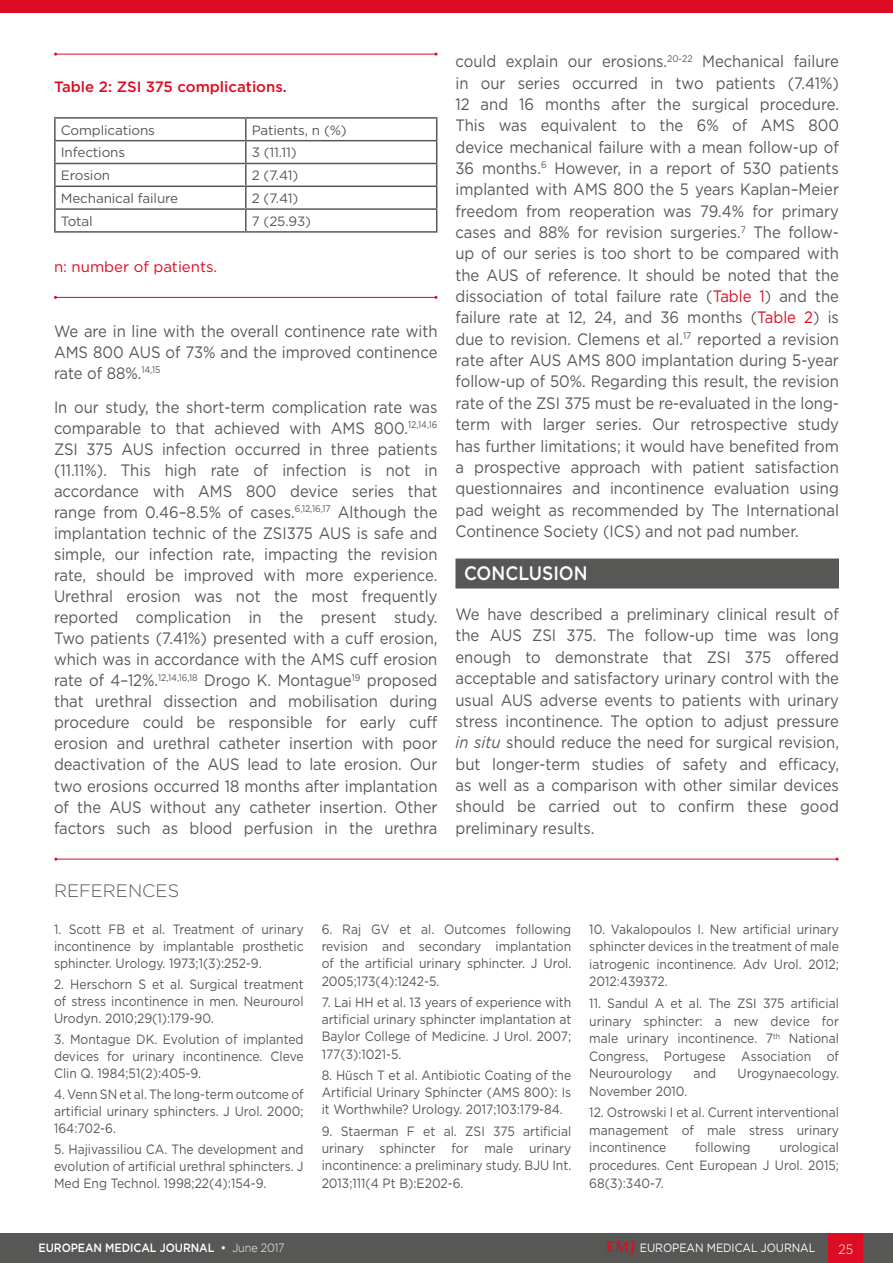
<style>
.page{position:relative;width:893px;height:1263px;background:#fff}
.page>*{position:absolute;margin:0;border:0;box-sizing:border-box;transform-origin:0 0}
._8__Heading_1{font:500 19.5px "Gotham";color:#fff;scale:.9 1}
._18__References_titl{font:300 18px "Gotham";color:#575756}
._11__Main_text{font:16.5px/21.3px "Gotham";color:#575756;text-align:justify;scale:.9 1}
._12_a_Figure___Table{font:500 15px "Gotham";color:#dc0c23}
._12_b_Figure___Table{font:15px "Gotham";color:#dc0c23}
._19__References_text{font:13.5px/17.2px "Gotham";color:#575756;text-align:justify;scale:.9 1}
._19__References_text-2{font:13.5px "Gotham";color:#575756}
.t1{font:300 13.5px "Gotham";color:#fff;scale:.9 1}
.t2{font:500 12px "Gotham";letter-spacing:-.005em;color:#fff;scale:.9 1}
.t3{font:12px "Gotham";letter-spacing:-.005em;color:#fff;scale:.9 1}
.s1{color:#dc0c23}
.s2{font-style:italic}
.s3{font-weight:300}
.s4{font-family:"Palatino Linotype";font-weight:700;font-size:15px;color:#dc0c23}
</style>
<div class="page">
<div style="left:0;top:1233px;width:893px;height:30px;background:#575756"></div>
<div style="left:829px;top:1233px;width:34px;height:30px;background:#dc0c23"></div>
<div style="left:0;top:0;width:893px;height:12px;background:#dc0c23"></div>
<div style="left:455px;top:558px;width:384px;height:30px;background:#575756"></div>
<hr style="left:56px;top:54px;width:380px;height:1px;background:#dc0c23">
<hr style="left:55px;top:297px;width:381px;height:1px;background:#dc0c23">
<hr style="left:54px;top:117px;width:192px;height:2px;background:#575756">
<hr style="left:54px;top:119px;width:2px;height:21px;background:#575756">
<hr style="left:246px;top:117px;width:191px;height:2px;background:#575756">
<hr style="left:245px;top:119px;width:2px;height:21px;background:#575756">
<hr style="left:54px;top:140px;width:192px;height:1px;background:#575756">
<hr style="left:54px;top:141px;width:2px;height:22px;background:#575756">
<hr style="left:246px;top:140px;width:191px;height:1px;background:#575756">
<hr style="left:245px;top:141px;width:2px;height:22px;background:#575756">
<hr style="left:54px;top:163px;width:192px;height:1px;background:#575756">
<hr style="left:54px;top:164px;width:2px;height:22px;background:#575756">
<hr style="left:246px;top:163px;width:191px;height:1px;background:#575756">
<hr style="left:245px;top:164px;width:2px;height:22px;background:#575756">
<hr style="left:54px;top:186px;width:192px;height:1px;background:#575756">
<hr style="left:54px;top:187px;width:2px;height:21px;background:#575756">
<hr style="left:246px;top:186px;width:191px;height:1px;background:#575756">
<hr style="left:245px;top:187px;width:2px;height:21px;background:#575756">
<hr style="left:54px;top:208px;width:192px;height:2px;background:#575756">
<hr style="left:54px;top:210px;width:2px;height:21px;background:#575756">
<hr style="left:246px;top:208px;width:191px;height:2px;background:#575756">
<hr style="left:245px;top:210px;width:2px;height:21px;background:#575756">
<svg style="left:436px;top:119px;width:1px;height:112px"></svg>
<hr style="left:54px;top:231px;width:192px;height:2px;background:#575756">
<hr style="left:246px;top:231px;width:191px;height:2px;background:#575756">
<hr style="left:56px;top:859px;width:781px;height:1px;background:#dc0c23">
<p class="_12_a_Figure___Table" style="left:54px;top:76px;width:234px">Table 2: ZSI 375 complications.</p>
<p class="_19__References_text-2" style="left:61px;top:121px;width:96px">Complications</p>
<p class="_19__References_text-2" style="left:252px;top:121px;width:96px">Patients, n (%)</p>
<p class="_19__References_text-2" style="left:61px;top:144px;width:66px">Infections</p>
<p class="_19__References_text-2" style="left:252px;top:144px;width:46px">3 (11.11)</p>
<p class="_19__References_text-2" style="left:61px;top:167px;width:51px">Erosion</p>
<p class="_19__References_text-2" style="left:252px;top:167px;width:48px">2 (7.41)</p>
<p class="_19__References_text-2" style="left:61px;top:190px;width:119px">Mechanical failure</p>
<p class="_19__References_text-2" style="left:252px;top:190px;width:48px">2 (7.41)</p>
<p class="_19__References_text-2" style="left:61px;top:212px;width:33px">Total</p>
<p class="_19__References_text-2" style="left:252px;top:212px;width:61px">7 (25.93)</p>
<p class="_12_b_Figure___Table" style="left:54px;top:257px;width:165px">n: number of patients.</p>
<p class="_11__Main_text" style="left:54px;top:320px;width:428px">We are in line with the overall continence rate with AMS 800 AUS of 73% and the improved continence rate of 88%.<sup>14,15</sup></p>
<p class="_11__Main_text" style="left:54px;top:396px;width:428px">In our study, the short-term complication rate was comparable to that achieved with AMS 800.<sup>12,14,16<br></sup>ZSI 375 AUS infection occurred in three patients (11.11%). This high rate of infection is not in accordance with AMS 800 device series that range from 0.46–8.5% of cases.<sup>6,12,16,17</sup> Although the implantation technic of the ZSI375 AUS is safe and simple, our infection rate, impacting the revision rate, should be improved with more experience.<br>Urethral erosion was not the most frequently reported complication in the present study.<br>Two patients (7.41%) presented with a cuff erosion, which was in accordance with the AMS cuff erosion rate of 4–12%.<sup>12,14,16,18</sup> Drogo K. Montague<sup>19</sup> proposed that urethral dissection and mobilisation during procedure could be responsible for early cuff erosion and urethral catheter insertion with poor deactivation of the AUS lead to late erosion. Our two erosions occurred 18 months after implantation of the AUS without any catheter insertion. Other factors such as blood perfusion in the urethra</p>
<p class="_11__Main_text" style="left:455px;top:50px;width:428px">could explain our erosions.<sup>20-22</sup> Mechanical failure in our series occurred in two patients (7.41%)<br>12 and 16 months after the surgical procedure.<br>This was equivalent to the 6% of AMS 800 device mechanical failure with a mean follow-up of 36 months.<sup>6</sup> However, in a report of 530 patients implanted with AMS 800 the 5 years Kaplan–Meier freedom from reoperation was 79.4% for primary cases and 88% for revision surgeries.<sup>7</sup> The follow&shy;up of our series is too short to be compared with the AUS of reference. It should be noted that the dissociation of total failure rate (<span class="s1">Table 1</span>) and the failure rate at 12, 24, and 36 months (<span class="s1">Table 2</span>) is due to revision. Clemens et al.<sup>17</sup> reported a revision rate after AUS AMS 800 implantation during 5-year follow-up of 50%. Regarding this result, the revision rate of the ZSI 375 must be re-evaluated in the long&shy;term with larger series. Our retrospective study has further limitations; it would have benefited from a prospective approach with patient satisfaction questionnaires and incontinence evaluation using pad weight as recommended by The International Continence Society (ICS) and not pad number.</p>
<p class="_8__Heading_1" style="left:464px;top:560px;width:139px">CONCLUSION</p>
<p class="_11__Main_text" style="left:455px;top:603px;width:428px">We have described a preliminary clinical result of the AUS ZSI 375. The follow-up time was long enough to demonstrate that ZSI 375 offered acceptable and satisfactory urinary control with the usual AUS adverse events to patients with urinary stress incontinence. The option to adjust pressure <span class="s2">in situ</span> should reduce the need for surgical revision, but longer-term studies of safety and efficacy, as well as a comparison with other similar devices should be carried out to confirm these good preliminary results.</p>
<p class="_18__References_titl" style="left:54px;top:879px;width:127px">REFERENCES</p>
<p class="_19__References_text" style="left:54px;top:920px;width:279px">1. Scott FB et al. Treatment of urinary incontinence by implantable prosthetic sphincter. Urology. 1973;1(3):252-9.</p>
<p class="_19__References_text" style="left:54px;top:975px;width:279px">2. Herschorn S et al. Surgical treatment of stress incontinence in men. Neurourol Urodyn. 2010;29(1):179-90.</p>
<p class="_19__References_text" style="left:54px;top:1030px;width:279px">3. Montague DK. Evolution of implanted devices for urinary incontinence. Cleve Clin Q. 1984;51(2):405-9.</p>
<p class="_19__References_text" style="left:54px;top:1085px;width:279px">4. Venn SN et al. The long-term outcome of artificial urinary sphincters. J Urol. 2000; 164:702-6.</p>
<p class="_19__References_text" style="left:54px;top:1140px;width:279px">5. Hajivassiliou CA. The development and evolution of artificial urethral sphincters. J Med Eng Technol. 1998;22(4):154-9.</p>
<p class="_19__References_text" style="left:322px;top:920px;width:279px">6. Raj GV et al. Outcomes following revision and secondary implantation of the artificial urinary sphincter. J Urol.<br>2005;173(4):1242-5.</p>
<p class="_19__References_text" style="left:322px;top:993px;width:279px">7. Lai HH et al. 13 years of experience with artificial urinary sphincter implantation at Baylor College of Medicine. J Urol. 2007; 177(3):1021-5.</p>
<p class="_19__References_text" style="left:322px;top:1066px;width:279px">8. Hüsch T et al. Antibiotic Coating of the Artificial Urinary Sphincter (AMS 800): Is it Worthwhile? Urology. 2017;103:179-84.</p>
<p class="_19__References_text" style="left:322px;top:1122px;width:279px">9. Staerman F et al. ZSI 375 artificial urinary sphincter for male urinary incontinence: a preliminary study. BJU Int.<br>2013;111(4 Pt B):E202-6.</p>
<p class="_19__References_text" style="left:589px;top:920px;width:279px">10. Vakalopoulos I. New artificial urinary sphincter devices in the treatment of male iatrogenic incontinence. Adv Urol. 2012; 2012:439372.</p>
<p class="_19__References_text" style="left:589px;top:994px;width:279px">11. Sandul A et al. The ZSI 375 artificial urinary sphincter: a new device for male urinary incontinence. 7<sup>th</sup> National Congress, Portugese Association of Neurourology</p>
<p class="_19__References_text" style="left:694px;top:1064px;width:27px">and</p>
<p class="_19__References_text" style="left:737px;top:1064px;width:114px">Urogynaecology.</p>
<p class="_19__References_text" style="left:589px;top:1082px;width:110px">November 2010.</p>
<p class="_19__References_text" style="left:589px;top:1104px;width:279px">12. Ostrowski I et al. Current interventional management of male stress urinary incontinence</p>
<p class="_19__References_text" style="left:695px;top:1139px;width:63px">following</p>
<p class="_19__References_text" style="left:589px;top:1139px;width:279px;text-indent:190px">urological procedures. Cent European J Urol. 2015; 68(3):340-7.</p>
<p class="t2" style="left:39px;top:1240px;width:275px">EUROPEAN MEDICAL JOURNAL • <span class="s3">June 2017</span></p>
<p class="t3" style="left:606px;top:1240px;width:234px"><span class="s4">EMJ</span> EUROPEAN MEDICAL JOURNAL</p>
<p class="t1" style="left:838px;top:1240px;width:18px">25</p>
</div>
